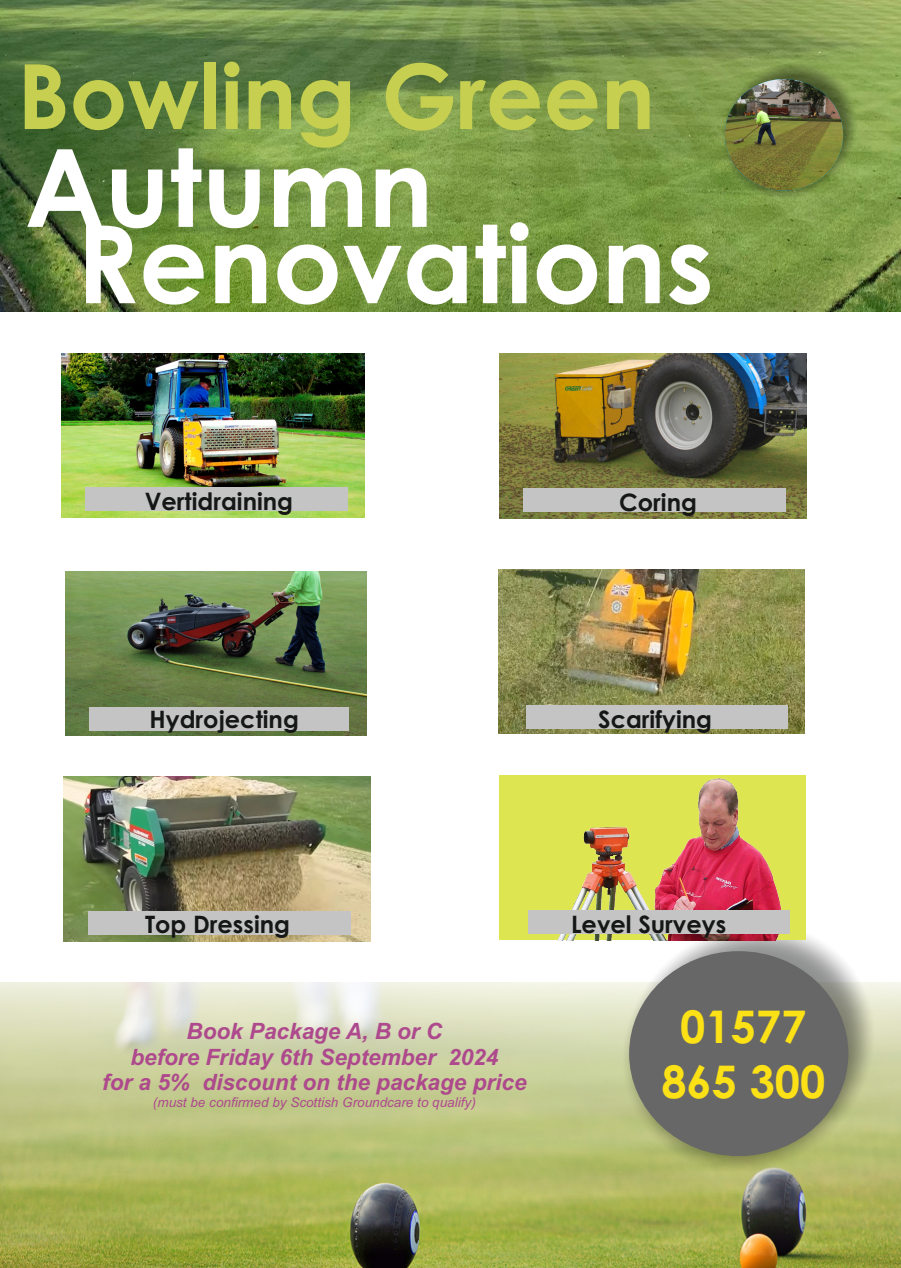
<style>
.page{position:relative;width:901px;height:1268px;background:#fff}
.page>*{position:absolute;margin:0;border:0;box-sizing:border-box;transform-origin:0 0}
.t1{font:700 108px/76.3px "Century Gothic";color:#fff}
.t2{font:700 90px "Century Gothic";color:#c6cf4f}
.t3{font:700 45px/54.6px "Century Gothic";color:#fbe116;text-align:center}
.t4{font:700 24px "Century Gothic";color:#151616}
.t5{font:italic 700 22.5px/25.2px "Arial";color:#ad498c;text-align:center}
.t6{font:italic 13.5px "Arial";color:#ad498c}
</style>
<div class="page">
<img style="left:0;top:0;width:900px;height:312px">
<img style="left:64px;top:776px;width:306px;height:165px">
<img style="left:0;top:983px;width:900px;height:285px">
<svg style="left:706px;top:54px;width:166px;height:154px;background:#7d994b"></svg>
<img style="left:724px;top:79px;width:118px;height:112px;border-radius:50%">
<svg style="left:595px;top:908px;width:305px;height:280px"></svg>
<div style="left:629px;top:951px;width:219px;height:205px;background:#676767;border-radius:50%"></div>
<img style="left:61px;top:354px;width:303px;height:164px">
<img style="left:499px;top:354px;width:307px;height:164px">
<img style="left:66px;top:571px;width:300px;height:165px">
<img style="left:498px;top:569px;width:306px;height:164px">
<div style="left:526px;top:705px;width:262px;height:24px;background:#c4c4c5"></div>
<div style="left:89px;top:707px;width:259px;height:23px;background:#c4c4c5"></div>
<div style="left:85px;top:487px;width:262px;height:24px;background:#c4c4c5"></div>
<div style="left:523px;top:488px;width:262px;height:24px;background:#c4c4c5"></div>
<div style="left:88px;top:910px;width:262px;height:24px;background:#c4c4c5"></div>
<div style="left:499px;top:776px;width:306px;height:164px;background:#dde551"></div>
<img style="left:557px;top:778px;width:225px;height:162px">
<div style="left:528px;top:910px;width:262px;height:24px;background:#c4c4c5"></div>
<h2 class="t2" style="left:17px;top:61px;width:639px">Bowling Green</h2>
<h1 class="t1" style="left:76px;top:159px;width:639px;text-indent:-51px">Autumn<br>Renovations</h1>
<p class="t4" style="left:145px;top:492px;width:150px">Vertidraining</p>
<p class="t4" style="left:619px;top:492px;width:79px">Coring</p>
<p class="t4" style="left:149px;top:710px;width:151px">Hydrojecting</p>
<p class="t4" style="left:598px;top:710px;width:115px">Scarifying</p>
<p class="t4" style="left:145px;top:915px;width:146px">Top Dressing</p>
<p class="t4" style="left:571px;top:915px;width:157px">Level Surveys</p>
<p class="t5" style="left:102px;top:1021px;width:425px">Book Package A, B or C<br>before Friday 6th September 2024<br>for a 5% discount on the package price</p>
<p class="t6" style="left:153px;top:1096px;width:324px">(must be confirmed by Scottish Groundcare to qualify)</p>
<h3 class="t3" style="left:661px;top:1003px;width:165px">01577<br>865 300</h3>
</div>
